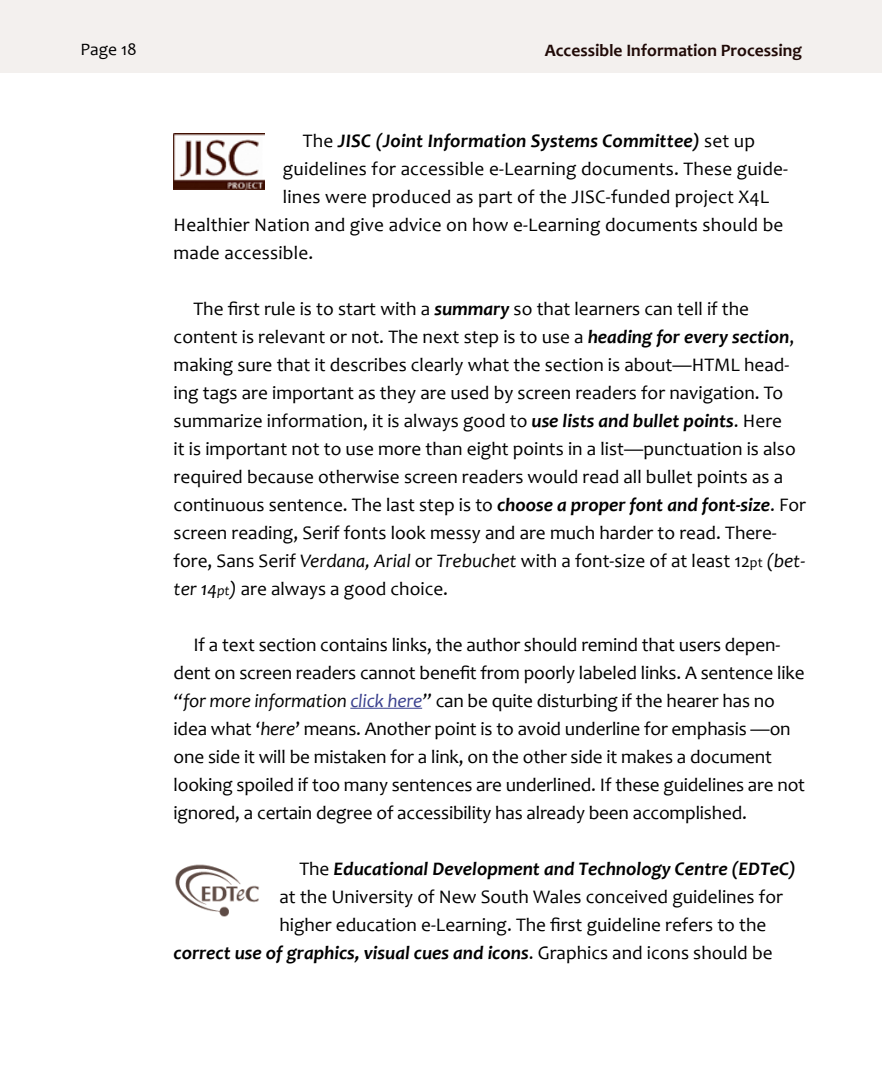
<style>
.page{position:relative;width:882px;height:1071px;background:#fff}
.page>*{position:absolute;margin:0;border:0;box-sizing:border-box;transform-origin:0 0}
.t1{font:19.25px/28px "Candara";color:#000}
.t2{font:italic 700 19.25px "Candara";color:#000}
.t3{font:700 17.5px "Candara";color:#200a07}
.t4{font:17.5px "Candara";color:#000}
.s1{font-weight:400;font-style:normal}
.s2{font-weight:700;font-style:italic}
.s3{font-style:italic}
.s4{font-size:14px}
.s5{font-style:italic;font-size:14px}
.s6{font-style:italic;color:#3a408e}
</style>
<div class="page">
<div style="left:0;top:0;width:882px;height:72px;background:#f3f0ee"></div>
<hr style="left:350px;top:708px;width:72px;height:1px;background:#3a408e">
<img style="left:174px;top:134px;width:91px;height:56px">
<img style="left:175px;top:864px;width:84px;height:53px">
<p class="t4" style="left:81px;top:39px;width:58px">Page 18</p>
<p class="t3" style="left:545px;top:40px;width:259px">Accessible Information Processing</p>
<p class="t2" style="left:303px;top:129px;width:454px"><span class="s1">The</span> JISC (Joint Information Systems Committee) <span class="s1">set up</span></p>
<p class="t1" style="left:283px;top:155px;width:507px">guidelines for accessible e-Learning documents. These guide-</p>
<p class="t1" style="left:283px;top:183px;width:488px">lines were produced as part of the JISC-funded project X4L</p>
<p class="t1" style="left:174px;top:211px;width:611px">Healthier Nation and give advice on how e-Learning documents should be</p>
<p class="t1" style="left:174px;top:239px;width:141px">made accessible.</p>
<p class="t1" style="left:174px;top:295px;width:634px;text-indent:20px">The first rule is to start with a <span class="s2">summary</span> so that learners can tell if the content is relevant or not. The next step is to use a <span class="s2">heading for every section</span>, making sure that it describes clearly what the section is about—HTML head&shy;ing tags are important as they are used by screen readers for navigation. To summarize information, it is always good to <span class="s2">use lists and bullet points</span>. Here<br>it is important not to use more than eight points in a list—punctuation is also required because otherwise screen readers would read all bullet points as a continuous sentence. The last step is to <span class="s2">choose a proper font and font-size</span>. For screen reading, Serif fonts look messy and are much harder to read. There&shy;fore, Sans Serif <span class="s3">Verdana, Arial</span> or <span class="s3">Trebuchet</span> with a font-size of at least 12<span class="s4">pt</span> <span class="s3">(bet&shy;ter 14</span><span class="s5">pt</span><span class="s3">)</span> are always a good choice.</p>
<p class="t1" style="left:174px;top:631px;width:633px;text-indent:20px">If a text section contains links, the author should remind that users depen&shy;dent on screen readers cannot benefit from poorly labeled links. A sentence like <span class="s3">“for more information</span> <span class="s6">click here</span><span class="s3">”</span> can be quite disturbing if the hearer has no idea what ‘<span class="s3">here</span>’ means. Another point is to avoid underline for emphasis —on one side it will be mistaken for a link, on the other side it makes a document looking spoiled if too many sentences are underlined. If these guidelines are not ignored, a certain degree of accessibility has already been accomplished.</p>
<p class="t2" style="left:299px;top:857px;width:498px"><span class="s1">The</span> Educational Development and Technology Centre (EDTeC)</p>
<p class="t1" style="left:280px;top:883px;width:505px">at the University of New South Wales conceived guidelines for</p>
<p class="t1" style="left:280px;top:911px;width:488px">higher education e-Learning. The first guideline refers to the</p>
<p class="t2" style="left:174px;top:941px;width:600px">correct use of graphics, visual cues and icons<span class="s1">. Graphics and icons should be</span></p>
</div>
